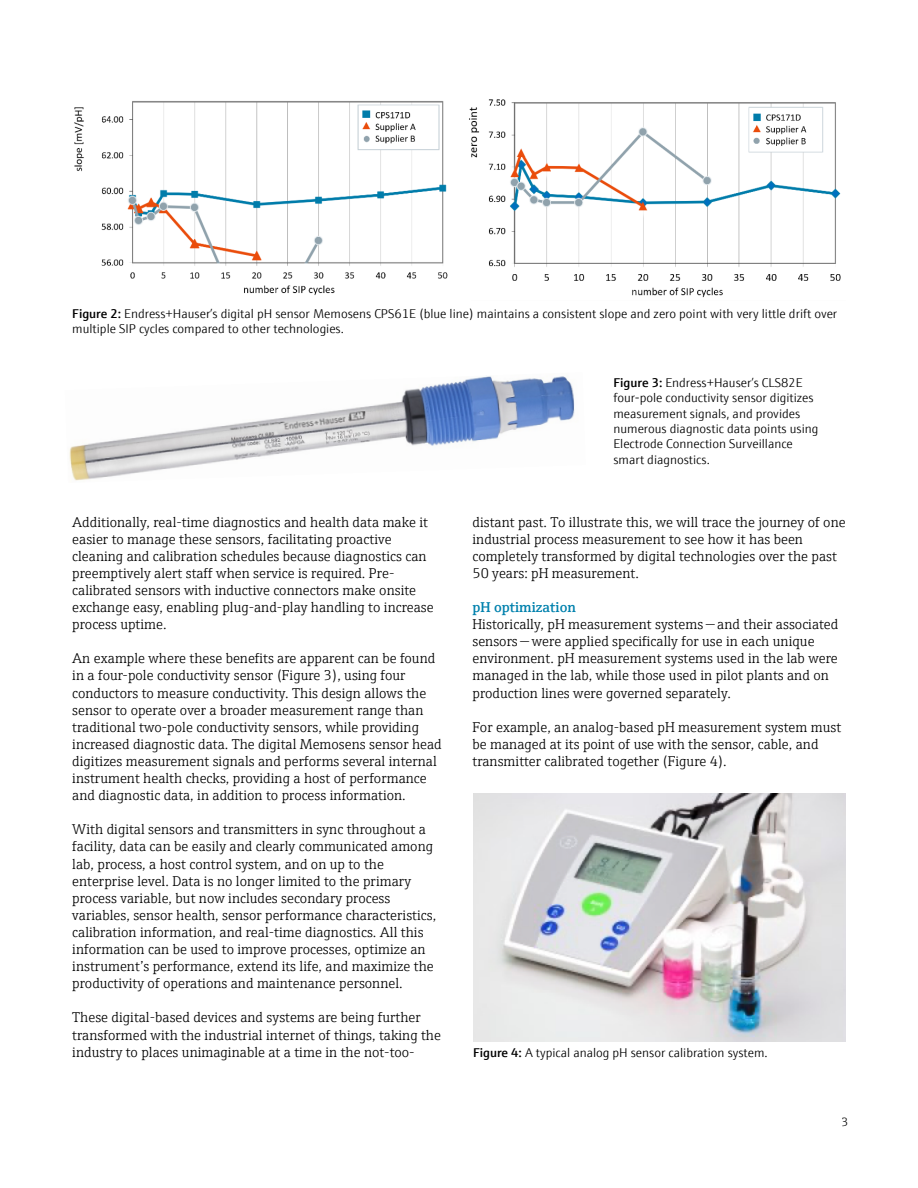
<style>
.page{position:relative;width:918px;height:1188px;background:#fff}
.page>*{position:absolute;margin:0;border:0;box-sizing:border-box;transform-origin:0 0}
.t1{font:300 14.25px/17.1px "E+H Serif";color:#000}
.t2{font:600 14.25px "E+H Serif";color:#0081ad}
.t3{font:300 12.75px/15.3px "E+H Sans";color:#000}
.t4{font:300 12px "E+H Serif";color:#000}
.s1{font-weight:600}
</style>
<div class="page">
<img style="left:69px;top:376px;width:506px;height:105px">
<img style="left:74px;top:99px;width:767px;height:199px">
<img style="left:473px;top:794px;width:373px;height:247px">
<p class="t3" style="left:72px;top:305px;width:767px"><span class="s1">Figure 2:</span> Endress+Hauser’s digital pH sensor Memosens CPS61E (blue line) maintains a consistent slope and zero point with very little drift over multiple SIP cycles compared to other technologies.</p>
<p class="t1" style="left:72px;top:512px;width:363px">Additionally, real-time diagnostics and health data make it easier to manage these sensors, facilitating proactive cleaning and calibration schedules because diagnostics can preemptively alert staff when service is required. Pre&shy;calibrated sensors with inductive connectors make onsite exchange easy, enabling plug-and-play handling to increase process uptime.</p>
<p class="t1" style="left:72px;top:649px;width:371px">An example where these benefits are apparent can be found in a four-pole conductivity sensor (Figure 3), using four conductors to measure conductivity. This design allows the sensor to operate over a broader measurement range than traditional two-pole conductivity sensors, while providing increased diagnostic data. The digital Memosens sensor head digitizes measurement signals and performs several internal instrument health checks, providing a host of performance and diagnostic data, in addition to process information.</p>
<p class="t1" style="left:72px;top:820px;width:366px">With digital sensors and transmitters in sync throughout a facility, data can be easily and clearly communicated among lab, process, a host control system, and on up to the enterprise level. Data is no longer limited to the primary process variable, but now includes secondary process variables, sensor health, sensor performance characteristics, calibration information, and real-time diagnostics. All this information can be used to improve processes, optimize an instrument’s performance, extend its life, and maximize the productivity of operations and maintenance personnel.</p>
<p class="t1" style="left:72px;top:1008px;width:370px">These digital-based devices and systems are being further transformed with the industrial internet of things, taking the industry to places unimaginable at a time in the not-too-</p>
<p class="t3" style="left:613px;top:374px;width:206px"><span class="s1">Figure 3:</span> Endress+Hauser’s CLS82E four-pole conductivity sensor digitizes measurement signals, and provides numerous diagnostic data points using Electrode Connection Surveillance smart diagnostics.</p>
<p class="t1" style="left:472px;top:512px;width:375px">distant past. To illustrate this, we will trace the journey of one industrial process measurement to see how it has been completely transformed by digital technologies over the past 50 years: pH measurement.</p>
<p class="t2" style="left:472px;top:596px;width:105px">pH optimization</p>
<p class="t1" style="left:472px;top:615px;width:367px">Historically, pH measurement systems — and their associated sensors — were applied specifically for use in each unique environment. pH measurement systems used in the lab were managed in the lab, while those used in pilot plants and on production lines were governed separately.</p>
<p class="t1" style="left:472px;top:717px;width:370px">For example, an analog-based pH measurement system must be managed at its point of use with the sensor, cable, and transmitter calibrated together (Figure 4).</p>
<p class="t3" style="left:473px;top:1044px;width:296px"><span class="s1">Figure 4:</span> A typical analog pH sensor calibration system.</p>
<p class="t4" style="left:841px;top:1113px;width:8px">3</p>
</div>
